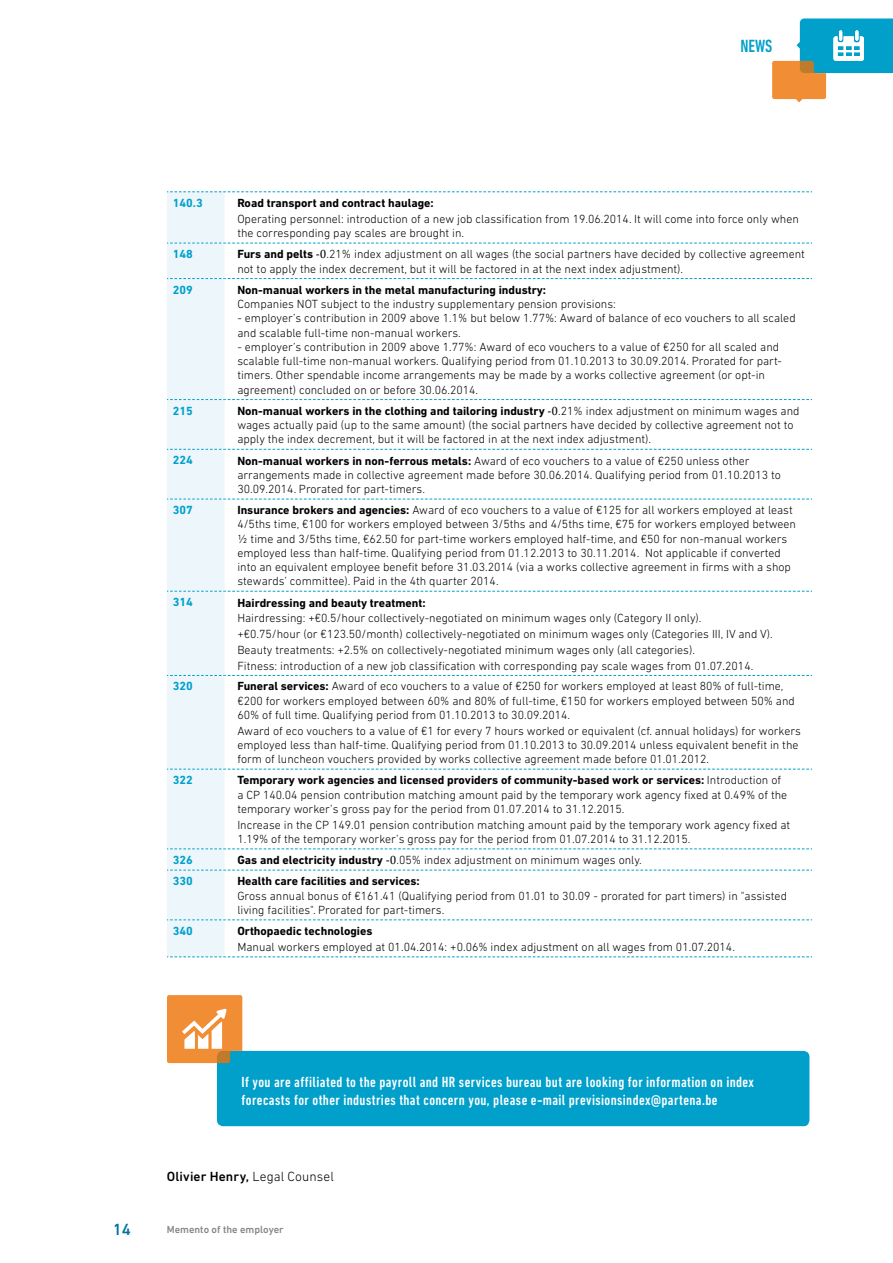
<style>
.page{position:relative;width:893px;height:1263px;background:#fff}
.page>*{position:absolute;margin:0;border:0;box-sizing:border-box;transform-origin:0 0}
._001_HEADING_01{font:500 condensed 18px "DIN Next LT Pro";color:#00a0cb}
.t1{font:500 16.5px "DIN Next LT Pro";color:#0071a8}
.NEW2014_005_Body_FR{font:500 condensed 15px/18px "DIN Next LT Pro";letter-spacing:.025em;color:#fff}
.NEW2014_005_Body_FR-2{font:500 13.5px "DIN Next LT Pro";letter-spacing:.01em;color:#000}
.t2{font:300 12px/14.2px "DIN Next LT Pro";color:#000}
.t3{font:700 12px "DIN Next LT Pro";color:#000}
.t4{font:700 12px "DIN Next LT Pro";color:#00a0cb}
.t5{font:500 10.5px "DIN Next LT Pro";color:#858584}
.s1{font-weight:700}
.s2{font-family:"Cambria";font-weight:400}
.s3{font-weight:300}
</style>
<div class="page">
<div style="left:217px;top:1051px;width:592px;height:75px;background:#00a0cb;border-radius:6px"></div>
<svg style="left:167px;top:995px;width:75px;height:68px"></svg>
<svg style="left:167px;top:191px;width:645px;height:766px"></svg>
<svg style="left:772px;top:18px;width:121px;height:84px"></svg>
<p class="_001_HEADING_01" style="left:740px;top:36px;width:33px">NEWS</p>
<p class="t4" style="left:173px;top:196px;width:31px">140.3</p>
<p class="t3" style="left:237px;top:196px;width:198px">Road transport and contract haulage:</p>
<p class="t2" style="left:237px;top:211px;width:563px">Operating personnel: introduction of a new job classification from 19.06.2014. It will come into force only when the corresponding pay scales are brought in.</p>
<p class="t4" style="left:173px;top:247px;width:22px">148</p>
<p class="t2" style="left:237px;top:247px;width:569px"><span class="s1">Furs and pelts</span> <span class="s2">-0</span>.21% index adjustment on all wages (the social partners have decided by collective agreement not to apply the index decrement, but it will be factored in at the next index adjustment).</p>
<p class="t4" style="left:173px;top:282px;width:22px">209</p>
<p class="t3" style="left:237px;top:283px;width:310px">Non-manual workers in the metal manufacturing industry:</p>
<p class="t2" style="left:237px;top:297px;width:380px">Companies NOT subject to the industry supplementary pension provisions:</p>
<p class="t2" style="left:237px;top:311px;width:560px">- employer’s contribution in 2009 above 1.1% but below 1.77%: Award of balance of eco vouchers to all scaled and scalable full-time non-manual workers.</p>
<p class="t2" style="left:237px;top:339px;width:546px">- employer’s contribution in 2009 above 1.77%: Award of eco vouchers to a value of €250 for all scaled and scalable full-time non-manual workers. Qualifying period from 01.10.2013 to 30.09.2014. Prorated for part&shy;timers. Other spendable income arrangements may be made by a works collective agreement (or opt-in agreement) concluded on or before 30.06.2014.</p>
<p class="t4" style="left:173px;top:403px;width:22px">215</p>
<p class="t2" style="left:237px;top:403px;width:564px"><span class="s1">Non-manual workers in the clothing and tailoring industry</span> <span class="s2">-0</span>.21% index adjustment on minimum wages and wages actually paid (up to the same amount) (the social partners have decided by collective agreement not to apply the index decrement, but it will be factored in at the next index adjustment).</p>
<p class="t4" style="left:173px;top:453px;width:22px">224</p>
<p class="t2" style="left:237px;top:453px;width:545px"><span class="s1">Non-manual workers in non-ferrous metals:</span> Award of eco vouchers to a value of €250 unless other arrangements made in collective agreement made before 30.06.2014. Qualifying period from 01.10.2013 to<br>30.09.2014. Prorated for part-timers.</p>
<p class="t4" style="left:173px;top:503px;width:22px">307</p>
<p class="t2" style="left:237px;top:503px;width:560px"><span class="s1">Insurance brokers and agencies:</span> Award of eco vouchers to a value of €125 for all workers employed at least 4/5ths time, €100 for workers employed between 3/5ths and 4/5ths time, €75 for workers employed between ½ time and 3/5ths time, €62.50 for part-time workers employed half-time, and €50 for non-manual workers employed less than half-time. Qualifying period from 01.12.2013 to 30.11.2014. Not applicable if converted into an equivalent employee benefit before 31.03.2014 (via a works collective agreement in firms with a shop stewards’ committee). Paid in the 4th quarter 2014.</p>
<p class="t4" style="left:173px;top:595px;width:22px">314</p>
<p class="t3" style="left:237px;top:595px;width:190px">Hairdressing and beauty treatment:</p>
<p class="t2" style="left:237px;top:611px;width:466px">Hairdressing: +€0.5/hour collectively-negotiated on minimum wages only (Category II only).</p>
<p class="t2" style="left:237px;top:627px;width:537px">+€0.75/hour (or €123.50/month) collectively-negotiated on minimum wages only (Categories III, IV and V).</p>
<p class="t2" style="left:237px;top:642px;width:459px">Beauty treatments: +2.5% on collectively-negotiated minimum wages only (all categories).</p>
<p class="t2" style="left:237px;top:658px;width:517px">Fitness: introduction of a new job classification with corresponding pay scale wages from 01.07.2014.</p>
<p class="t4" style="left:173px;top:679px;width:22px">320</p>
<p class="t2" style="left:237px;top:679px;width:559px"><span class="s1">Funeral services:</span> Award of eco vouchers to a value of €250 for workers employed at least 80% of full-time, €200 for workers employed between 60% and 80% of full-time, €150 for workers employed between 50% and<br>60% of full time. Qualifying period from 01.10.2013 to 30.09.2014.</p>
<p class="t2" style="left:237px;top:723px;width:565px">Award of eco vouchers to a value of €1 for every 7 hours worked or equivalent (cf. annual holidays) for workers employed less than half-time. Qualifying period from 01.10.2013 to 30.09.2014 unless equivalent benefit in the form of luncheon vouchers provided by works collective agreement made before 01.01.2012.</p>
<p class="t4" style="left:173px;top:773px;width:22px">322</p>
<p class="t2" style="left:237px;top:773px;width:551px"><span class="s1">Temporary work agencies and licensed providers of community-based work or services:</span> Introduction of a CP 140.04 pension contribution matching amount paid by the temporary work agency fixed at 0.49% of the temporary worker’s gross pay for the period from 01.07.2014 to 31.12.2015.</p>
<p class="t2" style="left:237px;top:817px;width:554px">Increase in the CP 149.01 pension contribution matching amount paid by the temporary work agency fixed at<br>1.19% of the temporary worker’s gross pay for the period from 01.07.2014 to 31.12.2015.</p>
<p class="t4" style="left:173px;top:853px;width:22px">326</p>
<p class="t2" style="left:237px;top:853px;width:406px"><span class="s1">Gas and electricity industry</span> <span class="s2">-0</span>.05% index adjustment on minimum wages only.</p>
<p class="t4" style="left:173px;top:874px;width:22px">330</p>
<p class="t3" style="left:237px;top:874px;width:184px">Health care facilities and services:</p>
<p class="t2" style="left:237px;top:888px;width:551px">Gross annual bonus of €161.41 (Qualifying period from 01.01 to 30.09 - prorated for part timers) in "assisted living facilities". Prorated for part-timers.</p>
<p class="t4" style="left:173px;top:924px;width:22px">340</p>
<p class="t3" style="left:237px;top:924px;width:137px">Orthopaedic technologies</p>
<p class="t2" style="left:237px;top:939px;width:499px">Manual workers employed at 01.04.2014: +0.06% index adjustment on all wages from 01.07.2014.</p>
<p class="NEW2014_005_Body_FR" style="left:242px;top:1072px;width:514px">If you are affiliated to the payroll and HR services bureau but are looking for information on index forecasts for other industries that concern you, please e-mail previsionsindex@partena.be</p>
<p class="NEW2014_005_Body_FR-2" style="left:167px;top:1169px;width:168px">Olivier Henry, <span class="s3">Legal Counsel</span></p>
<h2 class="t1" style="left:113px;top:1220px;width:20px">14</h2>
<p class="t5" style="left:167px;top:1224px;width:118px">Memento of the employer</p>
</div>
